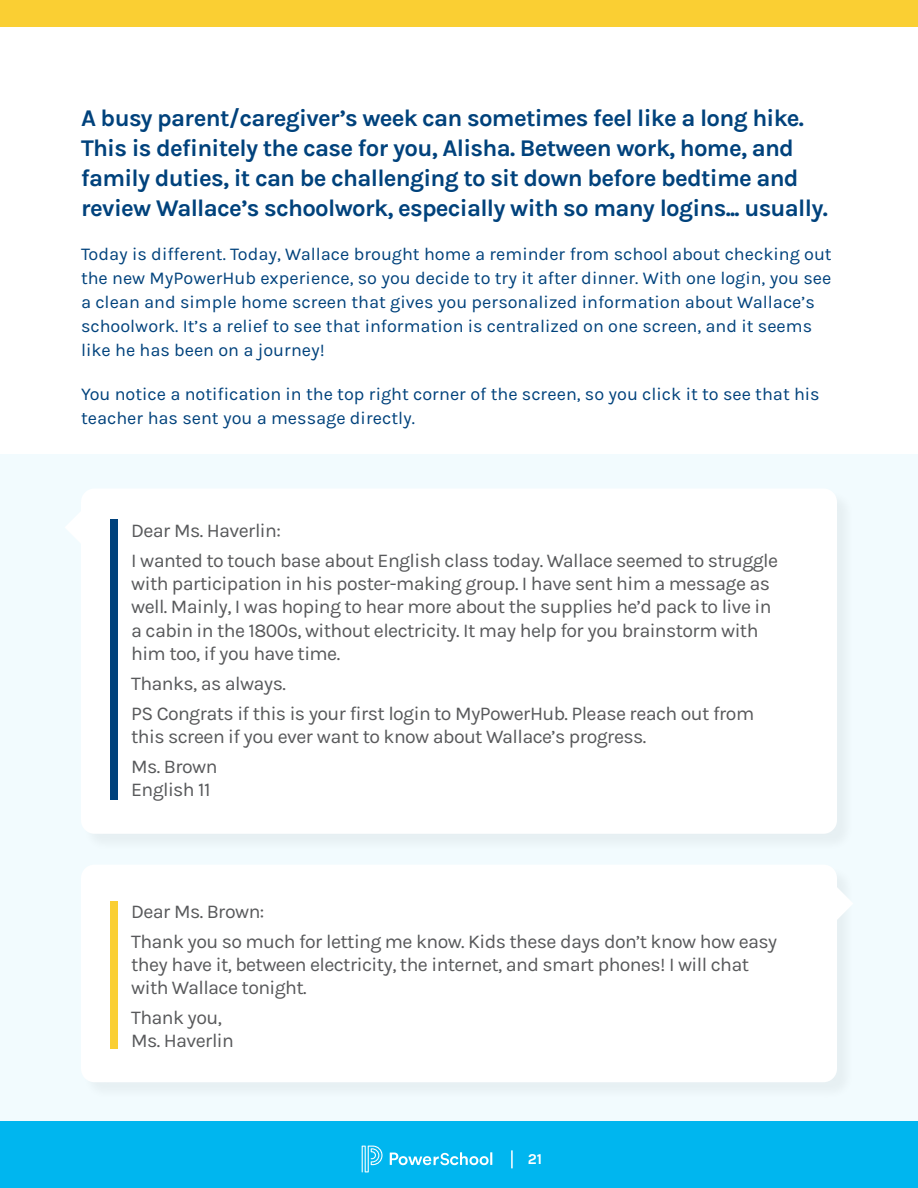
<style>
.page{position:relative;width:918px;height:1188px;background:#fff}
.page>*{position:absolute;margin:0;border:0;box-sizing:border-box;transform-origin:0 0}
.t1{font:700 24px/30px "Karla";letter-spacing:-.03em;color:#00427c}
.t2{font:19.5px/23.2px "Karla";letter-spacing:-.03em;color:#58595b}
.t3{font:18px/24px "Karla";color:#00427c}
.t4{font:700 15px "Karla";color:#fff}
</style>
<div class="page">
<div style="left:0;top:0;width:918px;height:27px;background:#facf33"></div>
<div style="left:0;top:454px;width:918px;height:667px;background:#f2fbfe"></div>
<div style="left:82px;top:489px;width:773px;height:363px;background:#ebf4f7"></div>
<div style="left:81px;top:489px;width:756px;height:345px;background:#fff;border-radius:14px"></div>
<svg style="left:65px;top:512px;width:16px;height:31px"></svg>
<div style="left:82px;top:865px;width:773px;height:235px;background:#ecf4f7"></div>
<div style="left:81px;top:865px;width:756px;height:217px;background:#fff;border-radius:14px"></div>
<svg style="left:837px;top:888px;width:16px;height:31px"></svg>
<div style="left:111px;top:519px;width:7px;height:281px;background:#00427c"></div>
<div style="left:111px;top:901px;width:7px;height:148px;background:#facf33"></div>
<div style="left:0;top:1121px;width:918px;height:67px;background:#00b6ef"></div>
<svg style="left:362px;top:1146px;width:21px;height:26px"></svg>
<svg style="left:390px;top:1152px;width:102px;height:13px"></svg>
<svg style="left:511px;top:1150px;width:2px;height:18px"></svg>
<p class="t1" style="left:81px;top:103px;width:748px">A busy parent/caregiver’s week can sometimes feel like a long hike.<br>This is definitely the case for you, Alisha. Between work, home, and family duties, it can be challenging to sit down before bedtime and review Wallace’s schoolwork, especially with so many logins... usually.</p>
<p class="t3" style="left:81px;top:242px;width:752px">Today is different. Today, Wallace brought home a reminder from school about checking out the new MyPowerHub experience, so you decide to try it after dinner. With one login, you see a clean and simple home screen that gives you personalized information about Wallace’s schoolwork. It’s a relief to see that information is centralized on one screen, and it seems like he has been on a journey!</p>
<p class="t3" style="left:81px;top:382px;width:740px">You notice a notification in the top right corner of the screen, so you click it to see that his teacher has sent you a message directly.</p>
<p class="t2" style="left:131px;top:516px;width:648px;line-height:30px">Dear Ms. Haverlin:<br>I wanted to touch base about English class today. Wallace seemed to struggle</p>
<p class="t2" style="left:131px;top:572px;width:642px">with participation in his poster-making group. I have sent him a message as well. Mainly, I was hoping to hear more about the supplies he’d pack to live in a cabin in the 1800s, without electricity. It may help for you brainstorm with him too, if you have time.</p>
<p class="t2" style="left:131px;top:669px;width:625px;line-height:30px">Thanks, as always.<br>PS Congrats if this is your first login to MyPowerHub. Please reach out from</p>
<p class="t2" style="left:131px;top:722px;width:517px;line-height:30px">this screen if you ever want to know about Wallace’s progress.<br>Ms. Brown</p>
<p class="t2" style="left:131px;top:779px;width:81px">English 11</p>
<p class="t2" style="left:131px;top:897px;width:648px;line-height:30px">Dear Ms. Brown:<br>Thank you so much for letting me know. Kids these days don’t know how easy</p>
<p class="t2" style="left:131px;top:953px;width:619px">they have it, between electricity, the internet, and smart phones! I will chat with Wallace tonight.</p>
<p class="t2" style="left:131px;top:1006px;width:104px">Thank you,<br>Ms. Haverlin</p>
<p class="t4" style="left:528px;top:1150px;width:16px">21</p>
</div>
